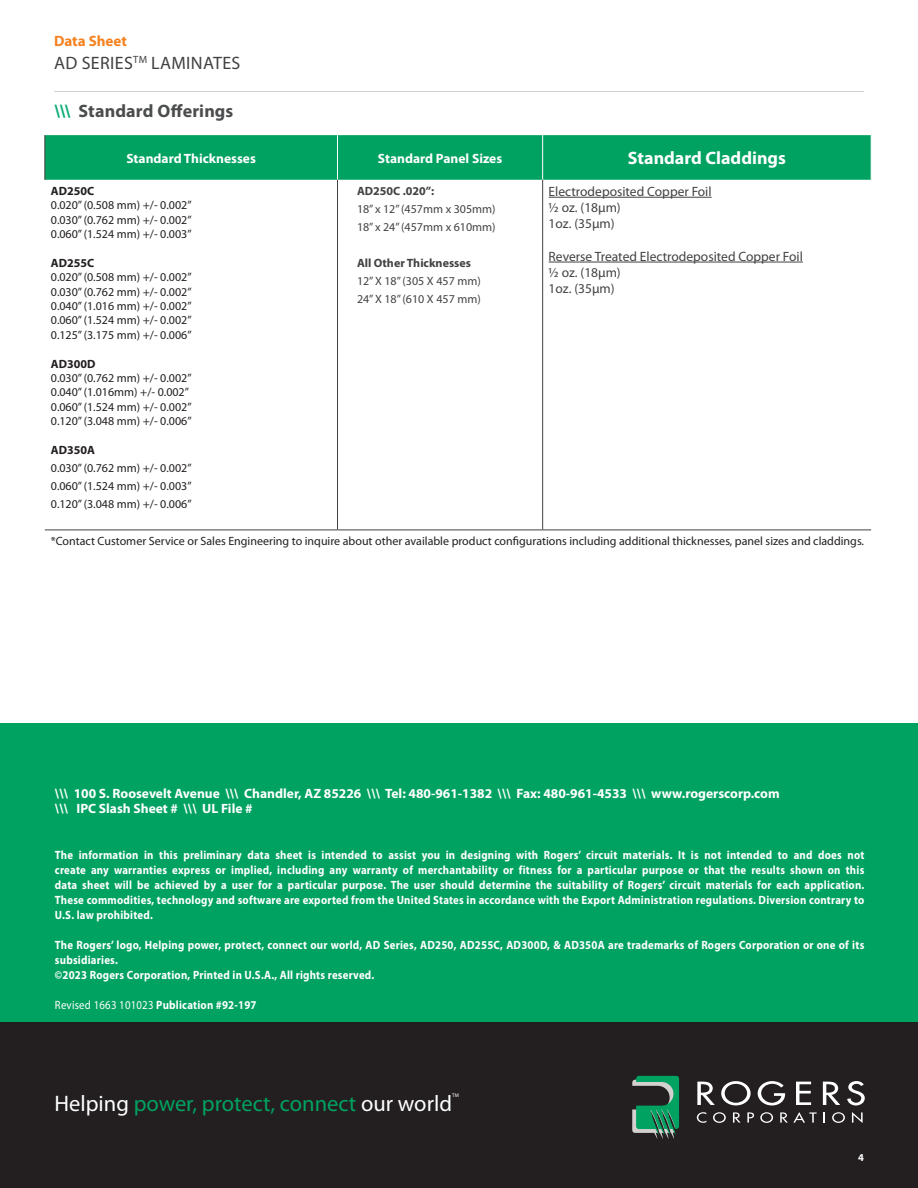
<style>
.page{position:relative;width:918px;height:1188px;background:#fff}
.page>*{position:absolute;margin:0;border:0;box-sizing:border-box;transform-origin:0 0}
.t1{font:22.5px "Myriad Pro";color:#00a261}
.Sidebar_body{font:700 18px "Myriad Pro";letter-spacing:.005em;color:#4b4c4d}
.t2{font:18px "Myriad Pro";letter-spacing:.02em;color:#434243}
.t3{font:700 18px "Myriad Pro";color:#fff}
.t4{font:700 15px "Myriad Pro";color:#f58220}
.t5{font:700 13.5px/15px "Myriad Pro";color:#fff}
.Table_Text{font:13.5px "Myriad Pro";color:#434243}
.t6{font:700 12px/15px "Myriad Pro";letter-spacing:.02em;color:#fff;text-align:justify;scale:.9 1}
.t7{font:12px "Myriad Pro";color:#231f20}
.Table_Text-2{font:12px "Myriad Pro";color:#434243}
.Table_Text-3{font:700 12px "Myriad Pro";color:#434243}
.t8{font:700 12px "Myriad Pro";color:#231f20}
.t9{font:700 10.5px "Myriad Pro";color:#fff}
.t10{font:5.25px "Myriad Pro";color:#fff}
.s1{color:#09ab75}
.s2{font-weight:400}
.s3{color:#fff}
</style>
<div class="page">
<div style="left:0;top:724px;width:918px;height:298px;background:#00a261"></div>
<div style="left:0;top:1022px;width:918px;height:166px;background:#231f20"></div>
<svg style="left:632px;top:1076px;width:47px;height:63px"></svg>
<svg style="left:697px;top:1082px;width:18px;height:23px"></svg>
<svg style="left:721px;top:1081px;width:30px;height:24px"></svg>
<svg style="left:758px;top:1081px;width:27px;height:24px"></svg>
<svg style="left:796px;top:1082px;width:15px;height:23px"></svg>
<svg style="left:823px;top:1082px;width:17px;height:23px"></svg>
<svg style="left:847px;top:1081px;width:18px;height:24px"></svg>
<svg style="left:697px;top:1112px;width:9px;height:11px"></svg>
<svg style="left:713px;top:1112px;width:13px;height:11px"></svg>
<svg style="left:733px;top:1112px;width:8px;height:11px"></svg>
<svg style="left:747px;top:1112px;width:7px;height:11px"></svg>
<svg style="left:760px;top:1112px;width:13px;height:11px"></svg>
<svg style="left:780px;top:1112px;width:37px;height:11px"></svg>
<svg style="left:823px;top:1112px;width:2px;height:11px"></svg>
<svg style="left:832px;top:1112px;width:13px;height:11px"></svg>
<svg style="left:852px;top:1112px;width:11px;height:11px"></svg>
<hr style="left:54px;top:91px;width:810px;height:1px;background:#d2d1cf">
<div style="left:45px;top:135px;width:826px;height:45px;background:#00a261"></div>
<hr style="left:542px;top:135px;width:1px;height:45px;background:#fff">
<hr style="left:337px;top:135px;width:1px;height:45px;background:#fff">
<hr style="left:44px;top:135px;width:1px;height:45px;background:#434243">
<hr style="left:337px;top:180px;width:1px;height:350px;background:#434243">
<hr style="left:542px;top:180px;width:1px;height:350px;background:#434243">
<hr style="left:45px;top:530px;width:293px;height:1px;background:#434243">
<hr style="left:338px;top:530px;width:205px;height:1px;background:#434243">
<hr style="left:543px;top:530px;width:328px;height:1px;background:#434243">
<hr style="left:549px;top:197px;width:163px;height:1px;background:#434243">
<hr style="left:549px;top:262px;width:254px;height:1px;background:#434243">
<p class="t4" style="left:54px;top:31px;width:74px">Data Sheet</p>
<h2 class="t2" style="left:54px;top:52px;width:188px">AD SERIES<sup>TM</sup> LAMINATES</h2>
<p class="Sidebar_body" style="left:55px;top:100px;width:180px"><span class="s1">\\\</span> Standard Offerings</p>
<p class="t5" style="left:126px;top:150px;width:131px">Standard Thicknesses</p>
<p class="t5" style="left:378px;top:150px;width:126px">Standard Panel Sizes</p>
<p class="t3" style="left:628px;top:146px;width:159px">Standard Claddings</p>
<p class="t8" style="left:51px;top:183px;width:45px">AD250C</p>
<p class="t7" style="left:51px;top:198px;width:142px">0.020” (0.508 mm) +/- 0.002”</p>
<p class="t7" style="left:51px;top:212px;width:142px">0.030” (0.762 mm) +/- 0.002”</p>
<p class="t7" style="left:51px;top:227px;width:142px">0.060” (1.524 mm) +/- 0.003”</p>
<p class="t8" style="left:51px;top:255px;width:45px">AD255C</p>
<p class="t7" style="left:51px;top:270px;width:142px">0.020” (0.508 mm) +/- 0.002”</p>
<p class="t7" style="left:51px;top:284px;width:142px">0.030” (0.762 mm) +/- 0.002”</p>
<p class="t7" style="left:51px;top:299px;width:142px">0.040” (1.016 mm) +/- 0.002”</p>
<p class="t7" style="left:51px;top:313px;width:142px">0.060” (1.524 mm) +/- 0.002”</p>
<p class="t7" style="left:51px;top:327px;width:142px">0.125” (3.175 mm) +/- 0.006”</p>
<p class="t8" style="left:51px;top:356px;width:46px">AD300D</p>
<p class="t7" style="left:51px;top:371px;width:142px">0.030” (0.762 mm) +/- 0.002”</p>
<p class="t7" style="left:51px;top:385px;width:140px">0.040” (1.016mm) +/- 0.002”</p>
<p class="t7" style="left:51px;top:399px;width:142px">0.060” (1.524 mm) +/- 0.002”</p>
<p class="t7" style="left:51px;top:414px;width:142px">0.120” (3.048 mm) +/- 0.006”</p>
<p class="t8" style="left:51px;top:442px;width:46px">AD350A</p>
<p class="t7" style="left:51px;top:461px;width:142px">0.030” (0.762 mm) +/- 0.002”</p>
<p class="t7" style="left:51px;top:479px;width:142px">0.060” (1.524 mm) +/- 0.003”</p>
<p class="t7" style="left:51px;top:497px;width:142px">0.120” (3.048 mm) +/- 0.006”</p>
<p class="Table_Text" style="left:549px;top:183px;width:164px">Electrodeposited Copper Foil</p>
<p class="Table_Text" style="left:549px;top:199px;width:74px">½ oz. (18µm)</p>
<p class="Table_Text" style="left:549px;top:215px;width:67px">1oz. (35µm)</p>
<p class="Table_Text" style="left:549px;top:248px;width:256px">Reverse Treated Electrodeposited Copper Foil</p>
<p class="Table_Text" style="left:549px;top:264px;width:74px">½ oz. (18µm)</p>
<p class="Table_Text" style="left:549px;top:280px;width:67px">1oz. (35µm)</p>
<p class="Table_Text-3" style="left:357px;top:183px;width:79px">AD250C .020”:</p>
<p class="Table_Text-2" style="left:357px;top:201px;width:140px">18” x 12” (457mm x 305mm)</p>
<p class="Table_Text-2" style="left:357px;top:219px;width:140px">18” x 24” (457mm x 610mm)</p>
<p class="Table_Text-3" style="left:357px;top:255px;width:115px">All Other Thicknesses</p>
<p class="Table_Text-2" style="left:357px;top:273px;width:125px">12” X 18” (305 X 457 mm)</p>
<p class="Table_Text-2" style="left:357px;top:291px;width:125px">24” X 18” (610 X 457 mm)</p>
<p class="t7" style="left:51px;top:533px;width:815px">*Contact Customer Service or Sales Engineering to inquire about other available product configurations including additional thicknesses, panel sizes and claddings.</p>
<p class="t5" style="left:55px;top:786px;width:726px">\\\ 100 S. Roosevelt Avenue \\\ Chandler, AZ 85226 \\\ Tel: 480-961-1382 \\\ Fax: 480-961-4533 \\\ www.rogerscorp.com \\\ IPC Slash Sheet # \\\ UL File #</p>
<p class="t6" style="left:55px;top:847px;width:901px">The information in this preliminary data sheet is intended to assist you in designing with Rogers’ circuit materials. It is not intended to and does not create any warranties express or implied, including any warranty of merchantability or fitness for a particular purpose or that the results shown on this data sheet will be achieved by a user for a particular purpose. The user should determine the suitability of Rogers’ circuit materials for each application.<br>These commodities, technology and software are exported from the United States in accordance with the Export Administration regulations. Diversion contrary to U.S. law prohibited.</p>
<p class="t6" style="left:55px;top:937px;width:901px;text-align:left">The Rogers’ logo, Helping power, protect, connect our world, AD Series, AD250, AD255C, AD300D, &amp; AD350A are trademarks of Rogers Corporation or one of its subsidiaries.<br>©2023 Rogers Corporation, Printed in U.S.A., All rights reserved.</p>
<p class="t6" style="left:55px;top:997px;width:226px"><span class="s2">Revised 1663 101023</span> Publication #92-197</p>
<h1 class="t1" style="left:55px;top:1089px;width:399px"><span class="s3">Helping</span> power, protect, connect <span class="s3">our world</span></h1>
<p class="t10" style="left:452px;top:1092px;width:8px">TM</p>
<p class="t9" style="left:858px;top:1151px;width:7px">4</p>
</div>
